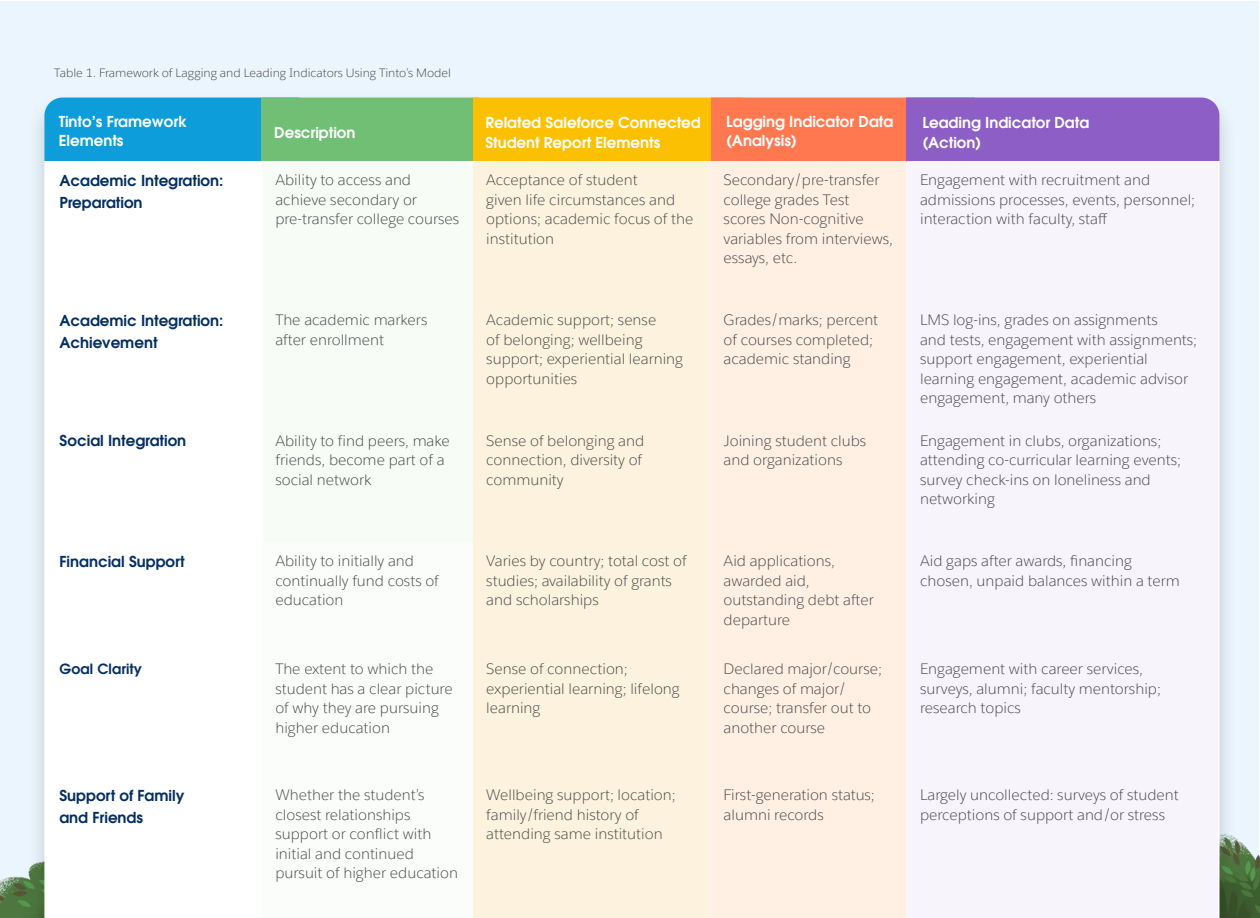
<style>
.page{position:relative;width:1260px;height:918px;background:#fff}
.page>*{position:absolute;margin:0;border:0;box-sizing:border-box;transform-origin:0 0}
.t1{font:300 15px/19.5px "Salesforce Sans";color:#48474b}
.t2{font:600 15px/19.5px "ITC Avant Garde Pro";color:#fff}
.t3{font:600 15px/22.5px "ITC Avant Garde Pro";color:#032e61}
.t4{font:600 14.1px "ITC Avant Garde Pro";letter-spacing:.01em;color:#032e61}
.t5{font:300 12px "Salesforce Sans";color:#48474b}
</style>
<div class="page">
<div style="left:1px;top:1px;width:1258px;height:916px;background:#eaf5fe"></div>
<img style="left:1238px;top:841px;width:22px;height:76px">
<img style="left:0;top:829px;width:26px;height:89px">
<div style="left:26px;top:92px;width:1212px;height:826px;background:#000;opacity:.18"></div>
<div style="left:44px;top:98px;width:255px;height:63px;background:#0d9dda"></div>
<div style="left:262px;top:98px;width:217px;height:63px;background:#70bf75"></div>
<div style="left:473px;top:98px;width:270px;height:63px;background:#fcc003"></div>
<div style="left:711px;top:98px;width:263px;height:64px;background:#ff784f"></div>
<div style="left:906px;top:98px;width:314px;height:63px;background:#8c5ec6"></div>
<div style="left:47px;top:161px;width:215px;height:757px;background:#fff"></div>
<div style="left:262px;top:161px;width:211px;height:381px;background:#f7fcf6"></div>
<div style="left:473px;top:161px;width:237px;height:757px;background:#fcf2dd"></div>
<div style="left:710px;top:161px;width:197px;height:757px;background:#fff0e3"></div>
<div style="left:907px;top:161px;width:311px;height:757px;background:#f7f4fb"></div>
<div style="left:262px;top:542px;width:211px;height:376px;background:#fafdf9"></div>
<hr style="left:45px;top:161px;width:2px;height:140px;background:#fff">
<hr style="left:45px;top:301px;width:2px;height:121px;background:#fff">
<hr style="left:45px;top:421px;width:2px;height:121px;background:#fff">
<hr style="left:45px;top:542px;width:2px;height:108px;background:#fff">
<hr style="left:45px;top:650px;width:2px;height:126px;background:#fff">
<hr style="left:45px;top:776px;width:2px;height:142px;background:#fff">
<hr style="left:47px;top:300px;width:215px;height:2px;background:#fff">
<hr style="left:47px;top:541px;width:215px;height:2px;background:#fff">
<hr style="left:47px;top:649px;width:215px;height:2px;background:#fff">
<hr style="left:47px;top:775px;width:215px;height:2px;background:#fff">
<p class="t5" style="left:54px;top:65px;width:398px">Table 1. Framework of Lagging and Leading Indicators Using Tinto’s Model</p>
<p class="t2" style="left:59px;top:111px;width:130px">Tinto’s Framework<br>Elements</p>
<p class="t2" style="left:274px;top:122px;width:83px">Description</p>
<p class="t2" style="left:485px;top:113px;width:217px">Related Saleforce Connected<br>Student Report Elements</p>
<p class="t2" style="left:726px;top:111px;width:169px">Lagging Indicator Data (Analysis)</p>
<p class="t2" style="left:922px;top:113px;width:168px">Leading Indicator Data (Action)</p>
<p class="t3" style="left:59px;top:169px;width:165px">Academic Integration:<br>Preparation</p>
<p class="t1" style="left:275px;top:170px;width:185px">Ability to access and achieve secondary or pre-transfer college courses</p>
<p class="t1" style="left:486px;top:170px;width:209px">Acceptance of student<br>given life circumstances and options; academic focus of the institution</p>
<p class="t1" style="left:724px;top:170px;width:171px">Secondary/pre-transfer college grades Test scores Non-cognitive variables from interviews, essays, etc.</p>
<p class="t1" style="left:920px;top:170px;width:277px">Engagement with recruitment and admissions processes, events, personnel; interaction with faculty, staff</p>
<p class="t3" style="left:59px;top:309px;width:165px">Academic Integration:<br>Achievement</p>
<p class="t1" style="left:275px;top:310px;width:154px">The academic markers after enrollment</p>
<p class="t1" style="left:486px;top:310px;width:198px">Academic support; sense<br>of belonging; wellbeing support; experiential learning opportunities</p>
<p class="t1" style="left:724px;top:310px;width:156px">Grades/marks; percent of courses completed; academic standing</p>
<p class="t1" style="left:920px;top:310px;width:279px">LMS log-ins, grades on assignments<br>and tests, engagement with assignments; support engagement, experiential learning engagement, academic advisor engagement, many others</p>
<p class="t3" style="left:59px;top:429px;width:128px">Social Integration</p>
<p class="t1" style="left:275px;top:431px;width:176px">Ability to find peers, make friends, become part of a social network</p>
<p class="t1" style="left:486px;top:431px;width:159px">Sense of belonging and connection, diversity of community</p>
<p class="t1" style="left:724px;top:431px;width:144px">Joining student clubs and organizations</p>
<p class="t1" style="left:920px;top:431px;width:262px">Engagement in clubs, organizations; attending co-curricular learning events; survey check-ins on loneliness and networking</p>
<p class="t3" style="left:59px;top:550px;width:127px">Financial Support</p>
<p class="t1" style="left:275px;top:551px;width:165px">Ability to initially and continually fund costs of education</p>
<p class="t1" style="left:486px;top:551px;width:202px">Varies by country; total cost of studies; availability of grants and scholarships</p>
<p class="t1" style="left:724px;top:551px;width:152px">Aid applications, awarded aid, outstanding debt after departure</p>
<p class="t1" style="left:920px;top:551px;width:261px">Aid gaps after awards, financing chosen, unpaid balances within a term</p>
<p class="t4" style="left:59px;top:660px;width:84px">Goal Clarity</p>
<p class="t1" style="left:275px;top:659px;width:179px">The extent to which the student has a clear picture of why they are pursuing higher education</p>
<p class="t1" style="left:486px;top:659px;width:195px">Sense of connection; experiential learning; lifelong learning</p>
<p class="t1" style="left:724px;top:659px;width:160px">Declared major/course; changes of major/ course; transfer out to another course</p>
<p class="t1" style="left:920px;top:659px;width:242px">Engagement with career services, surveys, alumni; faculty mentorship; research topics</p>
<p class="t3" style="left:59px;top:784px;width:127px">Support of Family and Friends</p>
<p class="t1" style="left:275px;top:785px;width:184px">Whether the student’s closest relationships support or conflict with initial and continued pursuit of higher education</p>
<p class="t1" style="left:486px;top:785px;width:191px">Wellbeing support; location; family/friend history of attending same institution</p>
<p class="t1" style="left:724px;top:785px;width:153px">First-generation status; alumni records</p>
<p class="t1" style="left:920px;top:785px;width:260px">Largely uncollected: surveys of student perceptions of support and/or stress</p>
</div>
